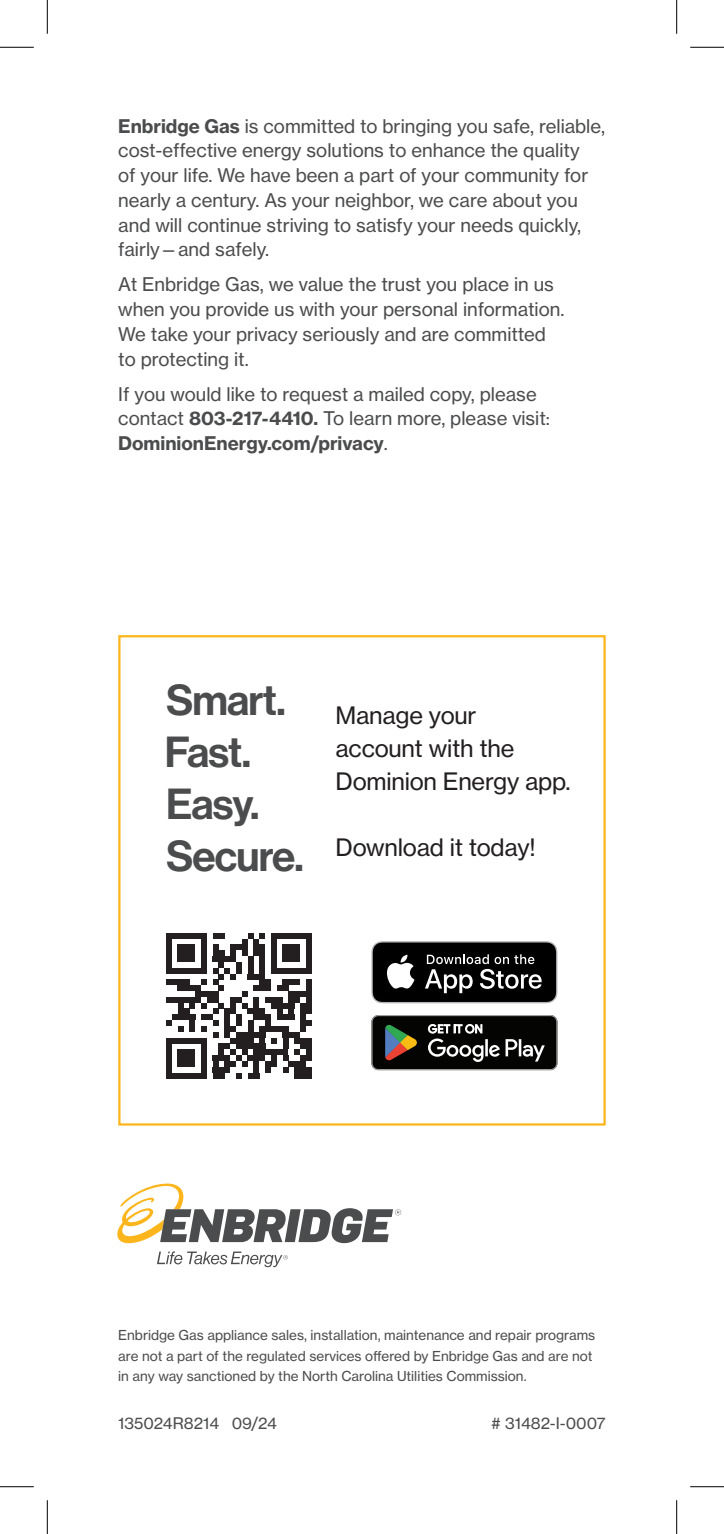
<style>
.page{position:relative;width:724px;height:1534px;background:#fff}
.page>*{position:absolute;margin:0;border:0;box-sizing:border-box;transform-origin:0 0}
.t1{font:42.52px/52px "N Haas Grotesk DS Std 65 Md";letter-spacing:-.02em;color:#4b4c4d}
.t2{font:23.62px/33.1px "N Haas Grotesk TX Std 55 Rg";letter-spacing:-.01em;color:#231f20}
.t3{font:18.45px/24.8px "N Haas Grotesk TX Std 55 Rg";color:#4b4c4d}
.t4{font:18.45px "N Haas Grotesk TX Std 75 Bd";color:#4b4c4d}
.t5{font:15.75px "N Haas Grotesk TX Pro 55 Rg";color:#4b4c4d}
.t6{font:13.5px/20.2px "N Haas Grotesk TX Pro 55 Rg";color:#4b4c4d}
.s1{font-family:"N Haas Grotesk TX Std 75 Bd"}
.s2{font-family:"N Haas Grotesk TX Std 55 Rg"}
</style>
<div class="page">
<div style="left:118px;top:635px;width:487px;height:490px;border:2px solid #fcb61c"></div>
<div style="left:166px;top:979px;width:23px;height:6px;background:#231f20"></div>
<div style="left:178px;top:985px;width:23px;height:5px;background:#231f20"></div>
<div style="left:195px;top:990px;width:23px;height:6px;background:#231f20"></div>
<div style="left:166px;top:996px;width:35px;height:6px;background:#231f20"></div>
<svg style="left:178px;top:1002px;width:5px;height:6px"></svg>
<svg style="left:189px;top:1002px;width:6px;height:6px"></svg>
<div style="left:178px;top:1008px;width:11px;height:6px;background:#231f20"></div>
<div style="left:172px;top:1014px;width:23px;height:6px;background:#231f20"></div>
<svg style="left:166px;top:1020px;width:6px;height:5px"></svg>
<svg style="left:178px;top:1026px;width:5px;height:5px"></svg>
<svg style="left:189px;top:1020px;width:6px;height:11px"></svg>
<div style="left:166px;top:932px;width:41px;height:6px;background:#231f20"></div>
<svg style="left:166px;top:938px;width:6px;height:29px"></svg>
<div style="left:166px;top:967px;width:41px;height:6px;background:#231f20"></div>
<div style="left:178px;top:944px;width:17px;height:17px;background:#231f20"></div>
<div style="left:166px;top:1037px;width:41px;height:6px;background:#231f20"></div>
<svg style="left:166px;top:1043px;width:6px;height:29px"></svg>
<svg style="left:201px;top:932px;width:110px;height:146px"></svg>
<div style="left:166px;top:1072px;width:41px;height:6px;background:#231f20"></div>
<div style="left:178px;top:1049px;width:17px;height:17px;background:#231f20"></div>
<svg style="left:371px;top:941px;width:186px;height:62px"></svg>
<svg style="left:371px;top:1015px;width:186px;height:54px"></svg>
<svg style="left:117px;top:1183px;width:284px;height:59px"></svg>
<svg style="left:157px;top:1251px;width:131px;height:15px"></svg>
<hr style="left:0;top:47px;width:34px;height:1px;background:#000">
<hr style="left:689px;top:47px;width:34px;height:1px;background:#000">
<hr style="left:0;top:1485px;width:34px;height:1px;background:#000">
<hr style="left:689px;top:1485px;width:34px;height:1px;background:#000">
<hr style="left:47px;top:0;width:1px;height:34px;background:#000">
<hr style="left:47px;top:1499px;width:1px;height:34px;background:#000">
<hr style="left:675px;top:0;width:1px;height:34px;background:#000">
<hr style="left:675px;top:1499px;width:1px;height:34px;background:#000">
<p class="t3" style="left:118px;top:113px;width:488px"><span class="s1">Enbridge Gas</span> is committed to bringing you safe, reliable, cost-effective energy solutions to enhance the quality<br>of your life. We have been a part of your community for nearly a century. As your neighbor, we care about you and will continue striving to satisfy your needs quickly, fairly—and safely.</p>
<p class="t3" style="left:118px;top:272px;width:447px">At Enbridge Gas, we value the trust you place in us when you provide us with your personal information.<br>We take your privacy seriously and are committed to protecting it.</p>
<p class="t3" style="left:118px;top:381px;width:433px">If you would like to request a mailed copy, please contact <span class="s1">803-217-4410.</span> To learn more, please visit:</p>
<p class="t4" style="left:118px;top:431px;width:271px">DominionEnergy.com/privacy<span class="s2">.</span></p>
<h1 class="t1" style="left:165px;top:675px;width:140px">Smart.<br>Fast.<br>Easy.<br>Secure.</h1>
<p class="t2" style="left:335px;top:698px;width:236px">Manage your<br>account with the<br>Dominion Energy app.</p>
<p class="t2" style="left:335px;top:831px;width:201px">Download it today!</p>
<p class="t6" style="left:118px;top:1325px;width:478px">Enbridge Gas appliance sales, installation, maintenance and repair programs are not a part of the regulated services offered by Enbridge Gas and are not in any way sanctioned by the North Carolina Utilities Commission.</p>
<p class="t5" style="left:118px;top:1412px;width:160px">135024R8214 09/24</p>
<p class="t5" style="left:491px;top:1412px;width:116px"># 31482-I-0007</p>
</div>
